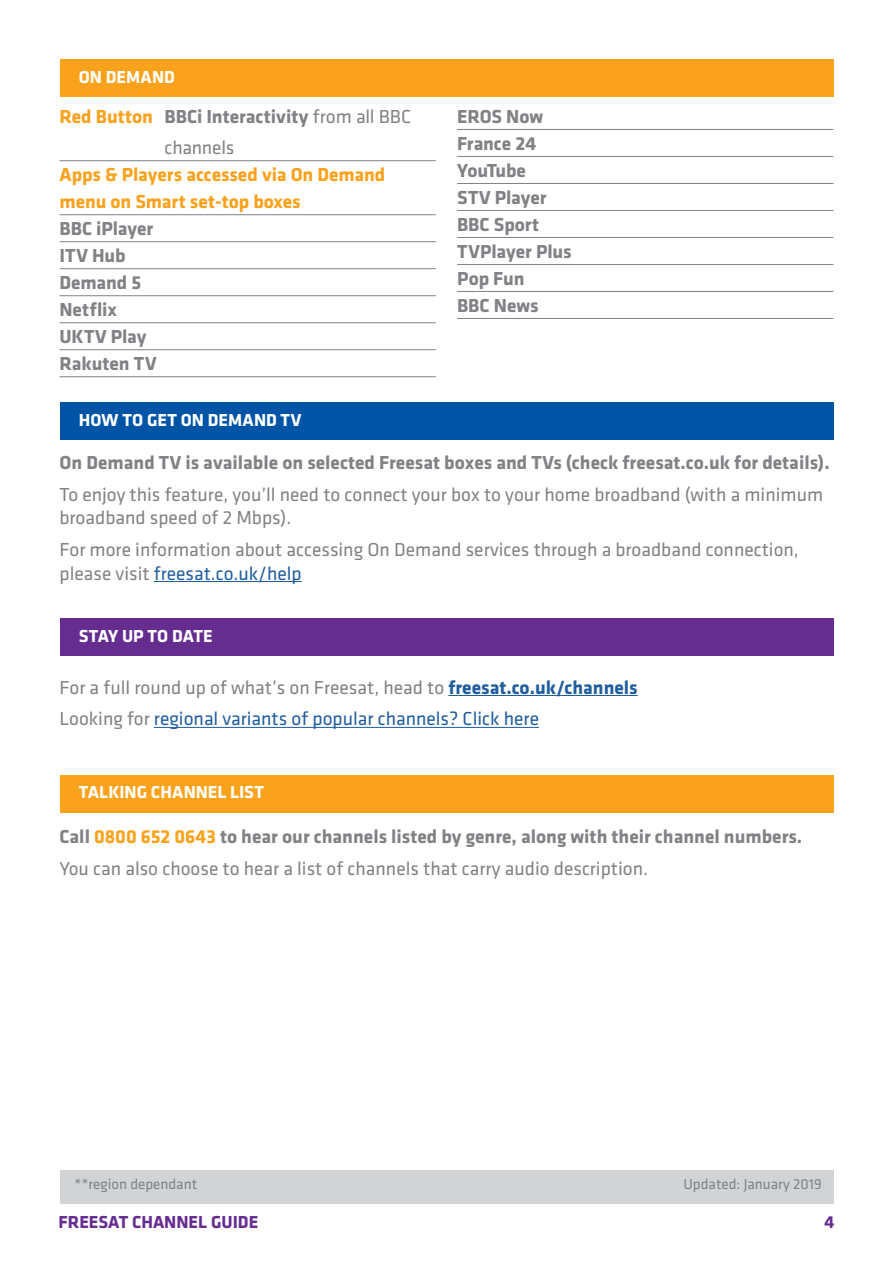
<style>
.page{position:relative;width:893px;height:1263px;background:#fff}
.page>*{position:absolute;margin:0;border:0;box-sizing:border-box;transform-origin:0 0}
.t1{font:19.5px/23.4px "Klavika";color:#808285}
.t2{font:700 19.5px/27px "Klavika";color:#808285}
.t3{font:700 19.5px/27px "Klavika";letter-spacing:-.005em;color:#faa21d}
.t4{font:700 18px "Klavika";letter-spacing:-.005em;color:#fff}
.t5{font:700 18px "Klavika";color:#662d91}
.t6{font:15px "Klavika";color:#808285}
.s1{font-weight:700;color:#faa21d}
.s2{font-weight:700}
.s3{color:#215e9e}
.s4{font-weight:700;color:#215e9e}
.s5{color:#faa21b}
.s6{font-weight:400}
</style>
<div class="page">
<hr style="left:60px;top:160px;width:376px;height:1px;background:#808285">
<hr style="left:60px;top:214px;width:376px;height:1px;background:#808285">
<hr style="left:60px;top:241px;width:376px;height:1px;background:#808285">
<hr style="left:60px;top:268px;width:376px;height:1px;background:#808285">
<hr style="left:60px;top:295px;width:376px;height:1px;background:#808285">
<hr style="left:60px;top:322px;width:376px;height:1px;background:#808285">
<hr style="left:60px;top:349px;width:376px;height:1px;background:#808285">
<hr style="left:60px;top:376px;width:376px;height:1px;background:#808285">
<hr style="left:457px;top:129px;width:376px;height:1px;background:#808285">
<hr style="left:457px;top:156px;width:376px;height:1px;background:#808285">
<hr style="left:457px;top:183px;width:376px;height:1px;background:#808285">
<hr style="left:457px;top:210px;width:376px;height:1px;background:#808285">
<hr style="left:457px;top:237px;width:376px;height:1px;background:#808285">
<hr style="left:457px;top:264px;width:376px;height:1px;background:#808285">
<hr style="left:457px;top:291px;width:376px;height:1px;background:#808285">
<hr style="left:457px;top:318px;width:376px;height:1px;background:#808285">
<div style="left:60px;top:60px;width:773px;height:37px;background:#faa21b"></div>
<div style="left:60px;top:1170px;width:773px;height:33px;background:#d1d3d4"></div>
<div style="left:60px;top:403px;width:773px;height:37px;background:#0054a6"></div>
<hr style="left:154px;top:581px;width:148px;height:1px;background:#215e9e">
<hr style="left:448px;top:695px;width:190px;height:1px;background:#215e9e">
<hr style="left:154px;top:727px;width:385px;height:1px;background:#215e9e">
<div style="left:60px;top:619px;width:773px;height:37px;background:#662d91"></div>
<div style="left:60px;top:775px;width:773px;height:37px;background:#faa21b"></div>
<p class="t4" style="left:79px;top:64px;width:98px">ON DEMAND</p>
<p class="t1" style="left:165px;top:100px;width:248px;line-height:31.2px;text-indent:-105px"><span class="s1">Red Button</span> <span class="s2">BBCi Interactivity</span> from all BBC channels</p>
<p class="t3" style="left:60px;top:160px;width:327px">Apps &amp; Players accessed via On Demand menu on Smart set-top boxes</p>
<p class="t2" style="left:60px;top:214px;width:98px">BBC iPlayer<br>ITV Hub<br>Demand 5<br>Netflix<br>UKTV Play<br>Rakuten TV</p>
<p class="t2" style="left:457px;top:102px;width:116px">EROS Now<br>France 24<br>YouTube<br>STV Player<br>BBC Sport<br>TVPlayer Plus<br>Pop Fun<br>BBC News</p>
<p class="t4" style="left:79px;top:407px;width:224px">HOW TO GET ON DEMAND TV</p>
<p class="t2" style="left:60px;top:448px;width:772px">On Demand TV is available on selected Freesat boxes and TVs (check freesat.co.uk for details).</p>
<p class="t1" style="left:60px;top:482px;width:765px">To enjoy this feature, you’ll need to connect your box to your home broadband (with a minimum broadband speed of 2 Mbps).</p>
<p class="t1" style="left:60px;top:537px;width:741px">For more information about accessing On Demand services through a broadband connection, please visit <span class="s3">freesat.co.uk/help</span></p>
<p class="t4" style="left:79px;top:623px;width:136px">STAY UP TO DATE</p>
<p class="t1" style="left:60px;top:670px;width:580px;line-height:32px">For a full round up of what’s on Freesat, head to <span class="s4">freesat.co.uk/channels<br></span>Looking for <span class="s3">regional variants of popular channels? Click here</span></p>
<p class="t4" style="left:79px;top:779px;width:187px">TALKING CHANNEL LIST</p>
<p class="t2" style="left:60px;top:819px;width:744px;line-height:32px">Call <span class="s5">0800 652 0643</span> to hear our channels listed by genre, along with their channel numbers.<br><span class="s6">You can also choose to hear a list of channels that carry audio description.</span></p>
<p class="t6" style="left:74px;top:1174px;width:124px">**region dependant</p>
<p class="t6" style="left:683px;top:1174px;width:140px">Updated: January 2019</p>
<p class="t5" style="left:58px;top:1208px;width:201px">FREESAT CHANNEL GUIDE</p>
<p class="t5" style="left:824px;top:1208px;width:12px">4</p>
</div>
